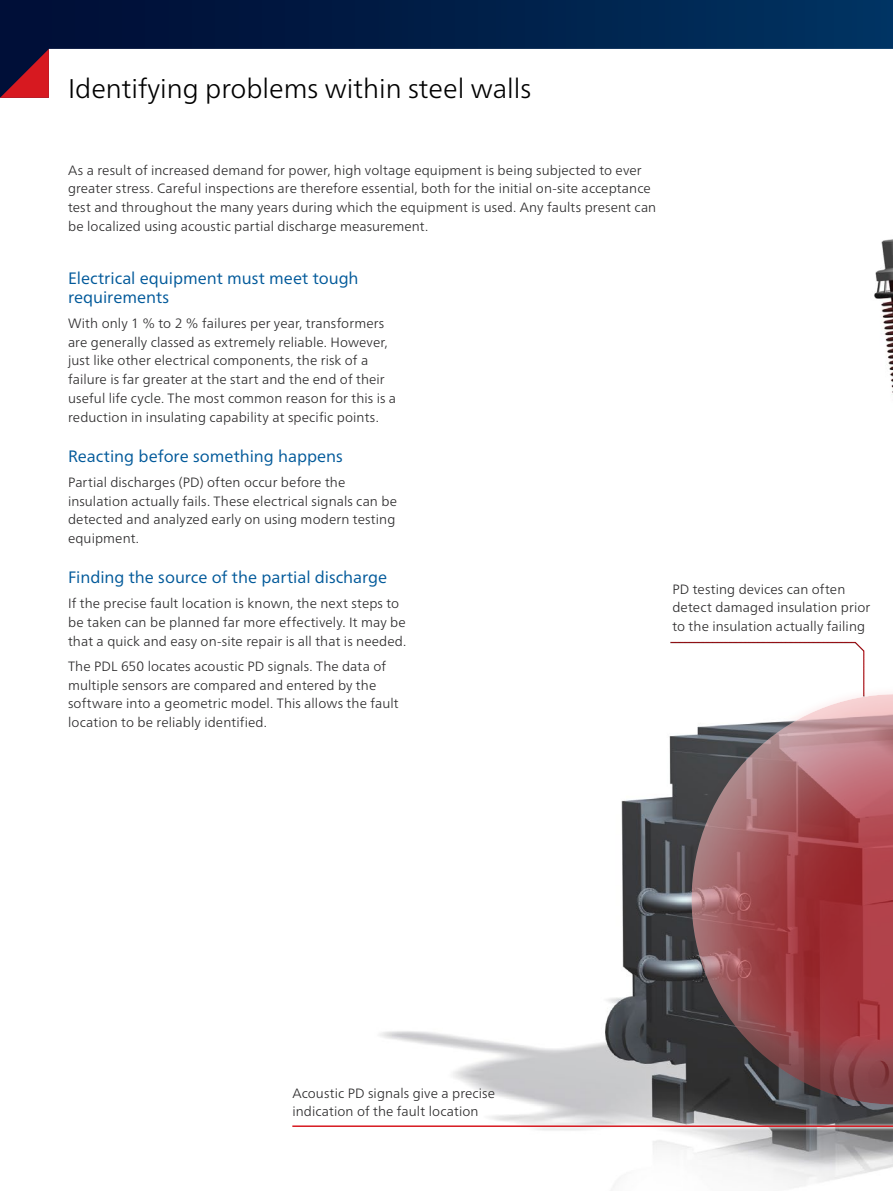
<style>
.page{position:relative;width:893px;height:1191px;background:#fff}
.page>*{position:absolute;margin:0;border:0;box-sizing:border-box;transform-origin:0 0}
.Content_-_Page_Headl{font:300 27px "Frutiger Neue LTW1 G";color:#000}
.Content_-_Headline_1{font:16.5px/18.8px "Frutiger Neue LTW1 G";letter-spacing:-.005em;color:#00599a}
.Content_-_Normal{font:300 13.5px/18.8px "Frutiger Neue LTW1 G";letter-spacing:.005em;color:#292829}
</style>
<div class="page">
<svg style="left:0;top:0;width:893px;height:49px;background:#001f49"></svg>
<svg style="left:0;top:49px;width:49px;height:49px;background:#6b142c"></svg>
<img style="left:544px;top:239px;width:349px;height:949px">
<svg style="left:680px;top:686px;width:213px;height:314px;background:#9b4f54"></svg>
<svg style="left:667px;top:552px;width:222px;height:200px"></svg>
<div style="left:289px;top:1000px;width:604px;height:130px;background:#fff;opacity:.75"></div>
<svg style="left:291px;top:1003px;width:602px;height:124px"></svg>
<p class="Content_-_Page_Headl" style="left:68px;top:73px;width:465px">Identifying problems within steel walls</p>
<p class="Content_-_Normal" style="left:68px;top:160px;width:590px">As a result of increased demand for power, high voltage equipment is being subjected to ever greater stress. Careful inspections are therefore essential, both for the initial on-site acceptance test and throughout the many years during which the equipment is used. Any faults present can be localized using acoustic partial discharge measurement.</p>
<p class="Content_-_Headline_1" style="left:68px;top:269px;width:292px">Electrical equipment must meet tough requirements</p>
<p class="Content_-_Normal" style="left:68px;top:314px;width:330px">With only 1 % to 2 % failures per year, transformers are generally classed as extremely reliable. However, just like other electrical components, the risk of a failure is far greater at the start and the end of their useful life cycle. The most common reason for this is a reduction in insulating capability at specific points.</p>
<p class="Content_-_Headline_1" style="left:68px;top:446px;width:276px">Reacting before something happens</p>
<p class="Content_-_Normal" style="left:68px;top:472px;width:330px">Partial discharges (PD) often occur before the insulation actually fails. These electrical signals can be detected and analyzed early on using modern testing equipment.</p>
<p class="Content_-_Headline_1" style="left:68px;top:568px;width:321px">Finding the source of the partial discharge</p>
<p class="Content_-_Normal" style="left:68px;top:594px;width:340px">If the precise fault location is known, the next steps to be taken can be planned far more effectively. It may be that a quick and easy on‑site repair is all that is needed.</p>
<p class="Content_-_Normal" style="left:68px;top:656px;width:332px">The PDL 650 locates acoustic PD signals. The data of multiple sensors are compared and entered by the software into a geometric model. This allows the fault location to be reliably identified.</p>
<p class="Content_-_Normal" style="left:672px;top:579px;width:199px">PD testing devices can often detect damaged insulation prior to the insulation actually failing</p>
<p class="Content_-_Normal" style="left:292px;top:1083px;width:204px">Acoustic PD signals give a precise indication of the fault location</p>
</div>
